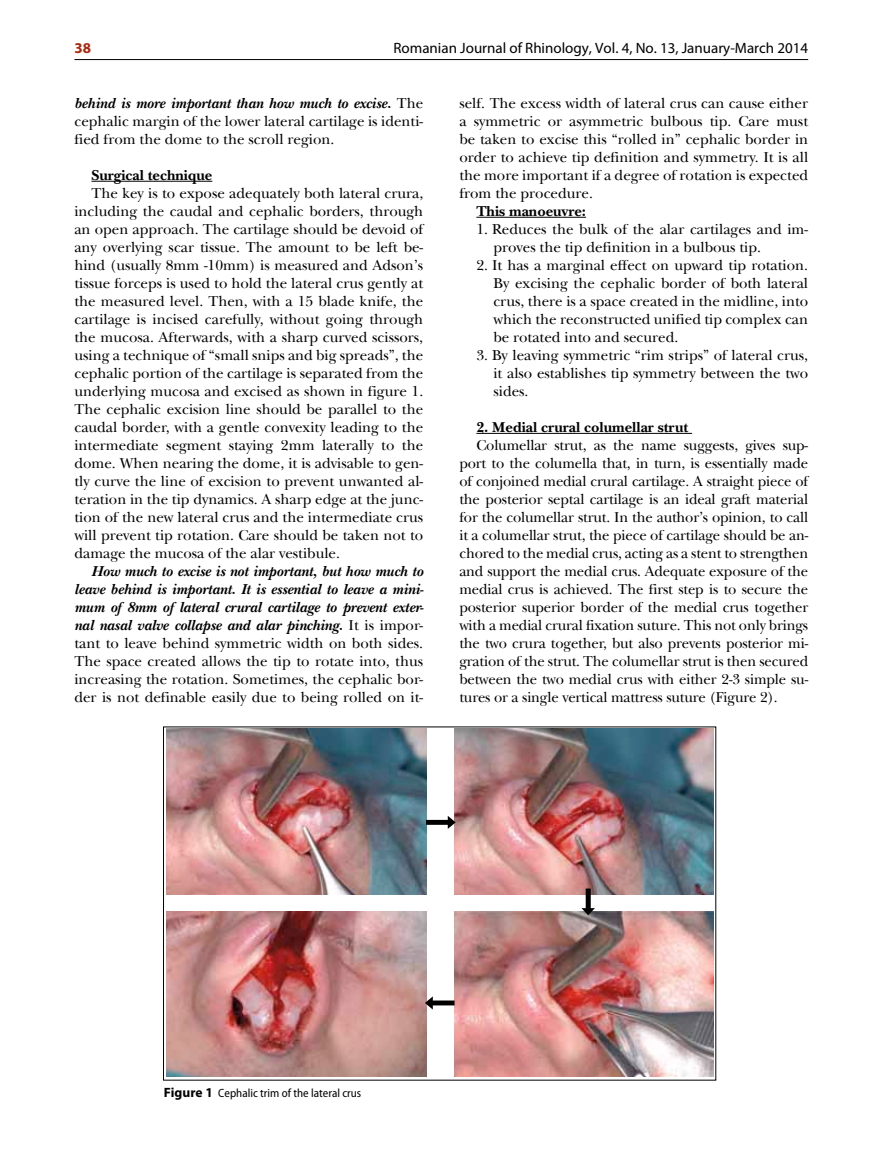
<style>
.page{position:relative;width:872px;height:1170px;background:#fff}
.page>*{position:absolute;margin:0;border:0;box-sizing:border-box;transform-origin:0 0}
.t1{font:15px/18px "Baskerville Std RO";color:#000;text-align:justify}
.t2{font:700 15px "Baskerville Std RO";color:#000}
.t3{font:15px "Myriad Pro";color:#000}
.t4{font:700 15px "Myriad Pro";color:#ab270d}
.t5{font:semi-condensed 12px "Myriad Pro";color:#000}
.s1{font-weight:700;font-style:italic}
.s2{font-weight:700;font-stretch:normal;font-size:13.5px}
</style>
<div class="page">
<hr style="left:74px;top:59px;width:734px;height:1px;background:#000">
<hr style="left:91px;top:181px;width:121px;height:1px;background:#000">
<hr style="left:476px;top:217px;width:110px;height:1px;background:#000">
<hr style="left:476px;top:433px;width:216px;height:1px;background:#000">
<img style="left:166px;top:728px;width:260px;height:166px">
<img style="left:166px;top:911px;width:260px;height:165px">
<img style="left:454px;top:728px;width:259px;height:166px">
<img style="left:454px;top:911px;width:259px;height:165px">
<svg style="left:426px;top:815px;width:30px;height:13px"></svg>
<svg style="left:425px;top:996px;width:29px;height:13px"></svg>
<svg style="left:581px;top:888px;width:14px;height:27px"></svg>
<p class="t4" style="left:74px;top:40px;width:18px">38</p>
<p class="t3" style="left:393px;top:40px;width:416px">Romanian Journal of Rhinology, Vol. 4, No. 13, January-March 2014</p>
<p class="t1" style="left:74px;top:94px;width:350px"><span class="s1">behind is more important than how much to excise.</span> The cephalic margin of the lower lateral cartilage is identi&shy;fied from the dome to the scroll region.</p>
<p class="t2" style="left:91px;top:166px;width:122px">Surgical technique</p>
<p class="t1" style="left:74px;top:184px;width:350px;text-indent:17px">The key is to expose adequately both lateral crura, including the caudal and cephalic borders, through an open approach. The cartilage should be devoid of any overlying scar tissue. The amount to be left be&shy;hind (usually 8mm -10mm) is measured and Adson’s tissue forceps is used to hold the lateral crus gently at the measured level. Then, with a 15 blade knife, the cartilage is incised carefully, without going through the mucosa. Afterwards, with a sharp curved scissors, using a technique of “small snips and big spreads”, the cephalic portion of the cartilage is separated from the underlying mucosa and excised as shown in figure 1.<br>The cephalic excision line should be parallel to the caudal border, with a gentle convexity leading to the intermediate segment staying 2mm laterally to the dome. When nearing the dome, it is advisable to gen&shy;tly curve the line of excision to prevent unwanted al&shy;teration in the tip dynamics. A sharp edge at the junc&shy;tion of the new lateral crus and the intermediate crus will prevent tip rotation. Care should be taken not to damage the mucosa of the alar vestibule.</p>
<p class="t1" style="left:74px;top:562px;width:351px;text-indent:17px"><span class="s1">How much to excise is not important, but how much to leave behind is important. It is essential to leave a mini&shy;mum of 8mm of lateral crural cartilage to prevent exter&shy;nal nasal valve collapse and alar pinching.</span> It is impor&shy;tant to leave behind symmetric width on both sides.<br>The space created allows the tip to rotate into, thus increasing the rotation. Sometimes, the cephalic bor&shy;der is not definable easily due to being rolled on it-</p>
<p class="t1" style="left:459px;top:94px;width:350px">self. The excess width of lateral crus can cause either a symmetric or asymmetric bulbous tip. Care must be taken to excise this “rolled in” cephalic border in order to achieve tip definition and symmetry. It is all the more important if a degree of rotation is expected from the procedure.</p>
<p class="t2" style="left:476px;top:202px;width:111px">This manoeuvre:</p>
<p class="t1" style="left:493px;top:220px;width:316px;text-indent:-17px">1. Reduces the bulk of the alar cartilages and im&shy;proves the tip definition in a bulbous tip.</p>
<p class="t1" style="left:493px;top:256px;width:316px;text-indent:-17px">2. It has a marginal effect on upward tip rotation.<br>By excising the cephalic border of both lateral crus, there is a space created in the midline, into which the reconstructed unified tip complex can be rotated into and secured.</p>
<p class="t1" style="left:493px;top:346px;width:316px;text-indent:-17px">3. By leaving symmetric “rim strips” of lateral crus, it also establishes tip symmetry between the two sides.</p>
<p class="t2" style="left:476px;top:418px;width:213px">2. Medial crural columellar strut</p>
<p class="t1" style="left:459px;top:436px;width:350px;text-indent:17px">Columellar strut, as the name suggests, gives sup&shy;port to the columella that, in turn, is essentially made of conjoined medial crural cartilage. A straight piece of the posterior septal cartilage is an ideal graft material for the columellar strut. In the author’s opinion, to call it a columellar strut, the piece of cartilage should be an&shy;chored to the medial crus, acting as a stent to strengthen and support the medial crus. Adequate exposure of the medial crus is achieved. The first step is to secure the posterior superior border of the medial crus together with a medial crural fixation suture. This not only brings the two crura together, but also prevents posterior mi&shy;gration of the strut. The columellar strut is then secured between the two medial crus with either 2-3 simple su&shy;tures or a single vertical mattress suture (Figure 2).</p>
<p class="t5" style="left:164px;top:1086px;width:199px"><span class="s2">Figure 1</span> Cephalic trim of the lateral crus</p>
</div>
